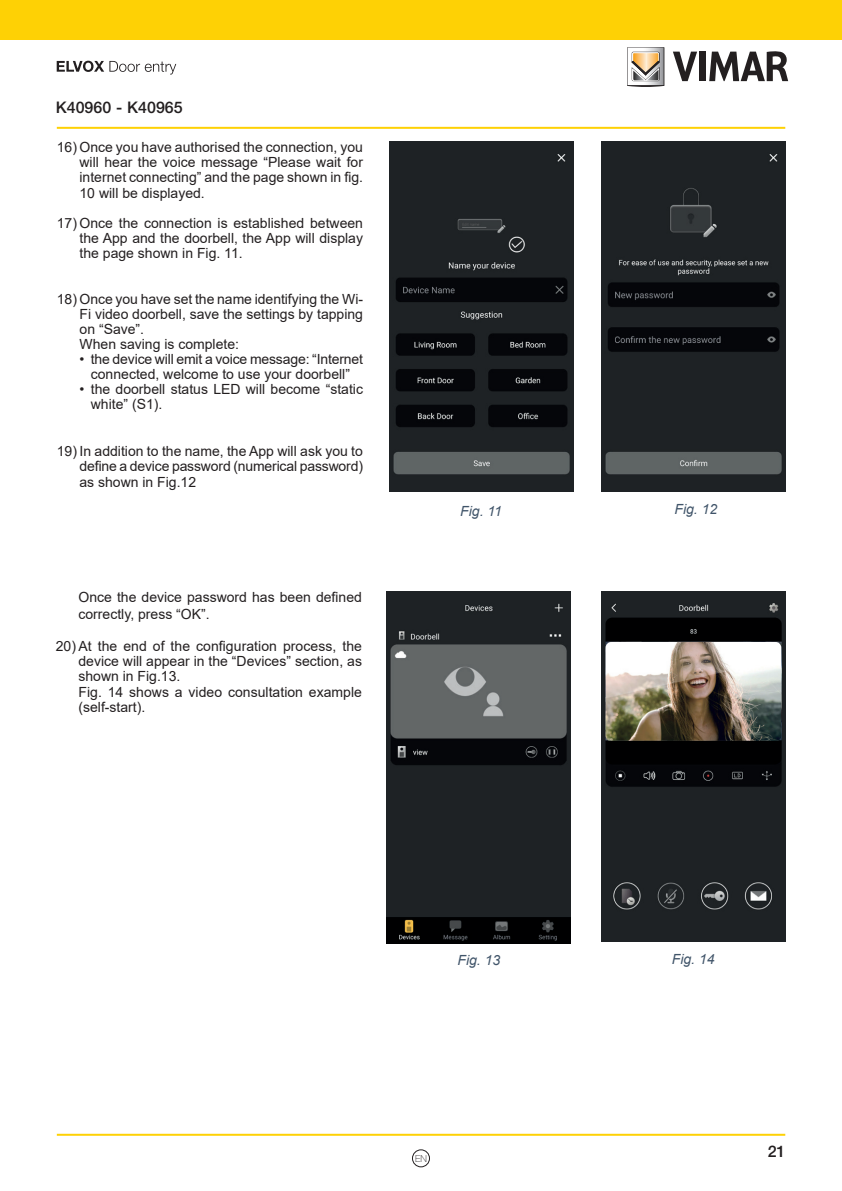
<style>
.page{position:relative;width:842px;height:1191px;background:#fff}
.page>*{position:absolute;margin:0;border:0;box-sizing:border-box;transform-origin:0 0}
.t1{font:500 16px "Helvetica Neue LT Std";color:#231f20}
.t2{font:14px/15.2px "Arial";color:#231f20}
.t3{font:italic 14px "Arial";color:#405469}
.t4{font:100 9.6px "Helvetica Neue LT Std";color:#231f20}
</style>
<div class="page">
<div style="left:412px;top:1149px;width:18px;height:18px;border:1px solid #231f20;border-radius:50%"></div>
<svg style="left:57px;top:61px;width:119px;height:14px"></svg>
<hr style="left:57px;top:127px;width:728px;height:2px;background:#fed105">
<div style="left:0;top:0;width:842px;height:40px;background:#fed105"></div>
<hr style="left:57px;top:1133px;width:728px;height:2px;background:#fed105">
<svg style="left:627px;top:47px;width:37px;height:40px"></svg>
<svg style="left:673px;top:52px;width:24px;height:29px"></svg>
<div style="left:699px;top:52px;width:7px;height:29px;background:#231f20"></div>
<svg style="left:709px;top:51px;width:79px;height:30px"></svg>
<img style="left:390px;top:142px;width:183px;height:349px">
<img style="left:602px;top:142px;width:183px;height:349px">
<img style="left:387px;top:591px;width:184px;height:352px">
<img style="left:602px;top:592px;width:183px;height:349px">
<img style="left:605px;top:642px;width:176px;height:98px">
<p class="t1" style="left:56px;top:97px;width:128px">K40960 - K40965</p>
<p class="t2" style="left:80px;top:140px;width:285px;text-align:justify;text-indent:-23px">16) Once you have authorised the connection, you will hear the voice message “Please wait for internet connecting” and the page shown in fig.<br>10 will be displayed.</p>
<p class="t2" style="left:80px;top:215px;width:285px;text-align:justify;text-indent:-23px">17) Once the connection is established between the App and the doorbell, the App will display the page shown in Fig. 11.</p>
<p class="t2" style="left:80px;top:291px;width:285px;text-indent:-23px">18) Once you have set the name identifying the Wi-<br>Fi video doorbell, save the settings by tapping on “Save”.<br>When saving is complete:</p>
<p class="t2" style="left:80px;top:351px;width:285px;text-align:center">• the device will emit a voice message: “Internet connected, welcome to use your doorbell”</p>
<p class="t2" style="left:91px;top:381px;width:274px;text-indent:-11px">• the doorbell status LED will become “static white” (S1).</p>
<p class="t2" style="left:79px;top:444px;width:285px;text-align:justify;text-indent:-23px">19) In addition to the name, the App will ask you to define a device password (numerical password) as shown in Fig.12</p>
<p class="t2" style="left:78px;top:589px;width:285px;line-height:16.8px">Once the device password has been defined correctly, press “OK”.</p>
<p class="t2" style="left:78px;top:638px;width:285px;text-indent:-23px">20) At the end of the configuration process, the device will appear in the “Devices” section, as shown in Fig.13.<br>Fig. 14 shows a video consultation example (self-start).</p>
<p class="t3" style="left:460px;top:502px;width:43px">Fig. 11</p>
<p class="t3" style="left:674px;top:500px;width:44px">Fig. 12</p>
<p class="t3" style="left:457px;top:950px;width:44px">Fig. 13</p>
<p class="t3" style="left:672px;top:950px;width:44px">Fig. 14</p>
<p class="t4" style="left:415px;top:1153px;width:13px">EN</p>
<p class="t1" style="left:768px;top:1141px;width:19px">21</p>
</div>
